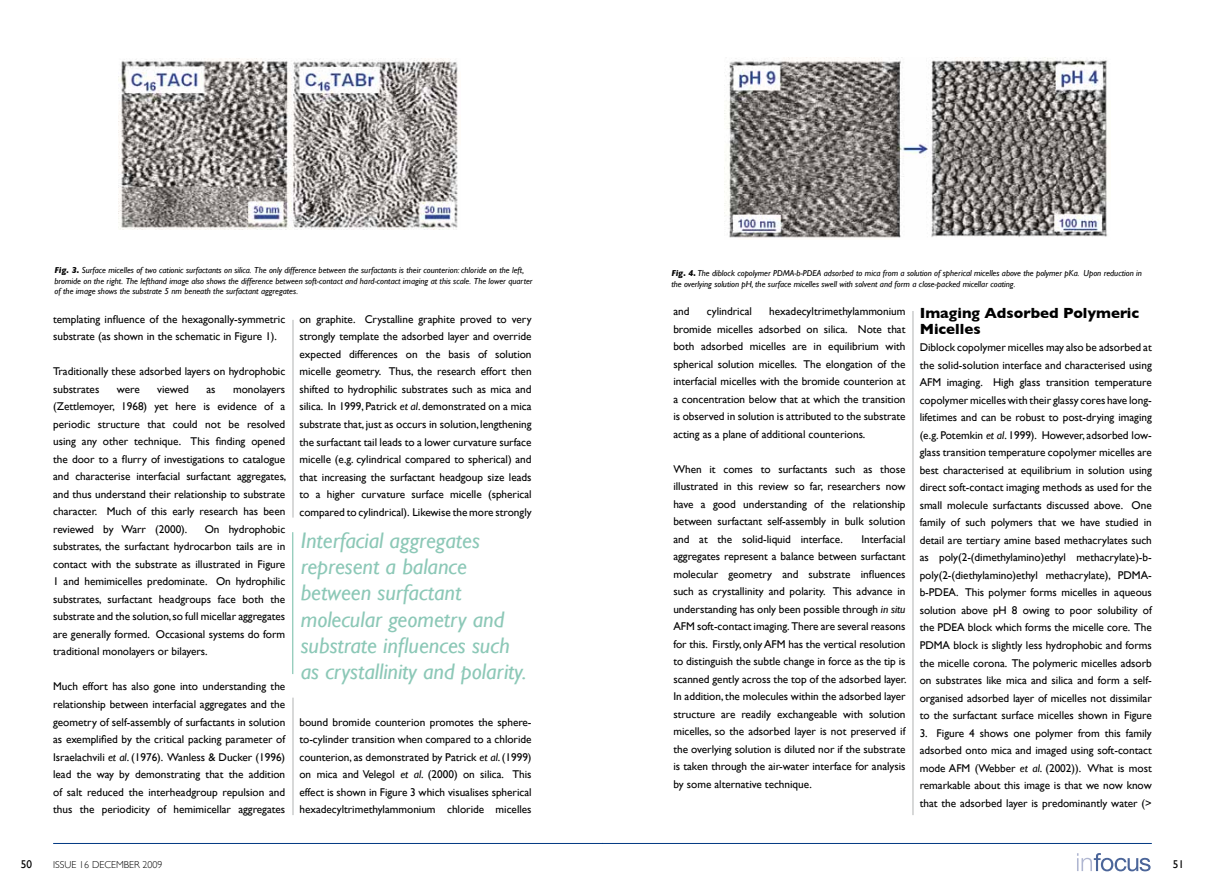
<style>
.page{position:relative;width:1205px;height:886px;background:#fff}
.page>*{position:absolute;margin:0;border:0;box-sizing:border-box;transform-origin:0 0}
.t1{font:italic 22.5px/26.2px "Gill Sans";color:#8cc8b7}
.t2{font:700 15px/16.2px "Gill Sans";color:#000}
.t3{font:11.25px/17.5px "Gill Sans";color:#000;text-align:justify}
.t4{font:300 10px "Gill Sans";color:#000}
.t5{font:italic 8.75px/10.6px "Gill Sans";color:#000}
.s1{font-weight:700}
.s2{font-style:italic}
</style>
<div class="page">
<hr style="left:53px;top:843px;width:549px;height:1px;background:#003882">
<svg style="left:1077px;top:853px;width:73px;height:18px"></svg>
<hr style="left:602px;top:843px;width:550px;height:1px;background:#003882">
<hr style="left:292px;top:532px;width:1px;height:142px;background:#8cc8b7">
<img style="left:119px;top:58px;width:339px;height:172px">
<img style="left:724px;top:57px;width:384px;height:181px">
<hr style="left:293px;top:320px;width:1px;height:198px;background:#b1b3b4">
<hr style="left:293px;top:698px;width:1px;height:117px;background:#b1b3b4">
<hr style="left:912px;top:311px;width:1px;height:504px;background:#b1b3b4">
<p class="t5" style="left:54px;top:265px;width:480px"><span class="s1">Fig. 3.</span> Surface micelles of two cationic surfactants on silica. The only difference between the surfactants is their counterion: chloride on the left, bromide on the right. The lefthand image also shows the difference between soft-contact and hard-contact imaging at this scale. The lower quarter of the image shows the substrate 5 nm beneath the surfactant aggregates.</p>
<p class="t5" style="left:671px;top:268px;width:472px"><span class="s1">Fig. 4.</span> The diblock copolymer PDMA-b-PDEA adsorbed to mica from a solution of spherical micelles above the polymer pKa. Upon reduction in the overlying solution pH, the surface micelles swell with solvent and form a close-packed micellar coating.</p>
<p class="t3" style="left:53px;top:310px;width:234px">templating influence of the hexagonally-symmetric substrate (as shown in the schematic in Figure 1).</p>
<p class="t3" style="left:53px;top:363px;width:234px">Traditionally these adsorbed layers on hydrophobic substrates</p>
<p class="t3" style="left:53px;top:380px;width:235px;text-indent:180px">monolayers (Zettlemoyer, 1968) yet here is evidence of a periodic structure that could not be resolved using any other technique. This finding opened the door to a flurry of investigations to catalogue and characterise interfacial surfactant aggregates, and thus understand their relationship to substrate character. Much of this early research has been reviewed by Warr (2000).</p>
<p class="t3" style="left:117px;top:380px;width:24px">were</p>
<p class="t3" style="left:157px;top:380px;width:33px">viewed</p>
<p class="t3" style="left:206px;top:380px;width:11px">as</p>
<p class="t3" style="left:53px;top:520px;width:234px;text-indent:151px">On hydrophobic substrates, the surfactant hydrocarbon tails are in contact with the substrate as illustrated in Figure 1 and hemimicelles predominate. On hydrophilic substrates, surfactant headgroups face both the substrate and the solution, so full micellar aggregates are generally formed. Occasional systems do form traditional monolayers or bilayers.</p>
<p class="t3" style="left:53px;top:678px;width:234px">Much effort has also gone into understanding the relationship between interfacial aggregates and the geometry of self-assembly of surfactants in solution as exemplified by the critical packing parameter of Israelachvili <span class="s2">et al</span>. (1976). Wanless &amp; Ducker (1996) lead the way by demonstrating that the addition of salt reduced the interheadgroup repulsion and thus the periodicity of hemimicellar aggregates</p>
<p class="t3" style="left:299px;top:310px;width:234px">on graphite. Crystalline graphite proved to very strongly template the adsorbed layer and override expected differences on the basis of solution micelle geometry. Thus, the research effort then shifted to hydrophilic substrates such as mica and silica. In 1999, Patrick <span class="s2">et al</span>. demonstrated on a mica substrate that, just as occurs in solution, lengthening the surfactant tail leads to a lower curvature surface micelle (e.g. cylindrical compared to spherical) and that increasing the surfactant headgoup size leads to a higher curvature surface micelle (spherical compared to cylindrical). Likewise the more strongly</p>
<h1 class="t1" style="left:301px;top:527px;width:227px">Interfacial aggregates represent a balance between surfactant molecular geometry and substrate influences such as crystallinity and polarity.</h1>
<p class="t3" style="left:299px;top:713px;width:234px">bound bromide counterion promotes the sphere&shy;to-cylinder transition when compared to a chloride counterion, as demonstrated by Patrick <span class="s2">et al</span>. (1999) on mica and Velegol <span class="s2">et al</span>. (2000) on silica. This effect is shown in Figure 3 which visualises spherical hexadecyltrimethylammonium chloride micelles</p>
<p class="t3" style="left:673px;top:303px;width:234px;text-indent:96px">hexadecyltrimethylammonium bromide micelles adsorbed on silica. Note that both adsorbed micelles are in equilibrium with spherical solution micelles. The elongation of the interfacial micelles with the bromide counterion at a concentration below that at which the transition is observed in solution is attributed to the substrate acting as a plane of additional counterions.</p>
<p class="t3" style="left:673px;top:460px;width:234px">When it comes to surfactants such as those illustrated in this review so far, researchers now have a good understanding of the relationship between surfactant self-assembly in bulk solution and at the solid-liquid interface.</p>
<p class="t3" style="left:673px;top:303px;width:18px">and</p>
<p class="t3" style="left:707px;top:303px;width:47px">cylindrical</p>
<p class="t3" style="left:673px;top:530px;width:235px;text-indent:188px">Interfacial aggregates represent a balance between surfactant molecular geometry and substrate influences such as crystallinity and polarity. This advance in understanding has only been possible through <span class="s2">in situ </span>AFM soft-contact imaging. There are several reasons for this. Firstly, only AFM has the vertical resolution to distinguish the subtle change in force as the tip is scanned gently across the top of the adsorbed layer.<br>In addition, the molecules within the adsorbed layer structure are readily exchangeable with solution micelles, so the adsorbed layer is not preserved if the overlying solution is diluted nor if the substrate is taken through the air-water interface for analysis by some alternative technique.</p>
<h2 class="t2" style="left:919px;top:304px;width:221px">Imaging Adsorbed Polymeric<br>Micelles</h2>
<p class="t3" style="left:919px;top:339px;width:234px">Diblock copolymer micelles may also be adsorbed at the solid-solution interface and characterised using AFM imaging. High glass transition temperature copolymer micelles with their glassy cores have long&shy;lifetimes and can be robust to post-drying imaging (e.g. Potemkin <span class="s2">et al</span>. 1999). However, adsorbed low&shy;glass transition temperature copolymer micelles are best characterised at equilibrium in solution using direct soft-contact imaging methods as used for the small molecule surfactants discussed above. One family of such polymers that we have studied in detail are tertiary amine based methacrylates such as poly(2-(dimethylamino)ethyl methacrylate)-b&shy;poly(2-(diethylamino)ethyl methacrylate), PDMA&shy;b-PDEA. This polymer forms micelles in aqueous solution above pH 8 owing to poor solubility of the PDEA block which forms the micelle core. The PDMA block is slightly less hydrophobic and forms the micelle corona. The polymeric micelles adsorb on substrates like mica and silica and form a self&shy;organised adsorbed layer of micelles not dissimilar to the surfactant surface micelles shown in Figure</p>
<p class="t3" style="left:919px;top:724px;width:234px">3. Figure 4 shows one polymer from this family adsorbed onto mica and imaged using soft-contact mode AFM (Webber <span class="s2">et al</span>. (2002)). What is most remarkable about this image is that we now know that the adsorbed layer is predominantly water (&gt;</p>
<p class="t3" style="left:21px;top:855px;width:13px">50</p>
<p class="t4" style="left:53px;top:859px;width:111px">ISSUE 16 DECEMBER 2009</p>
<p class="t3" style="left:1173px;top:855px;width:13px">51</p>
</div>
